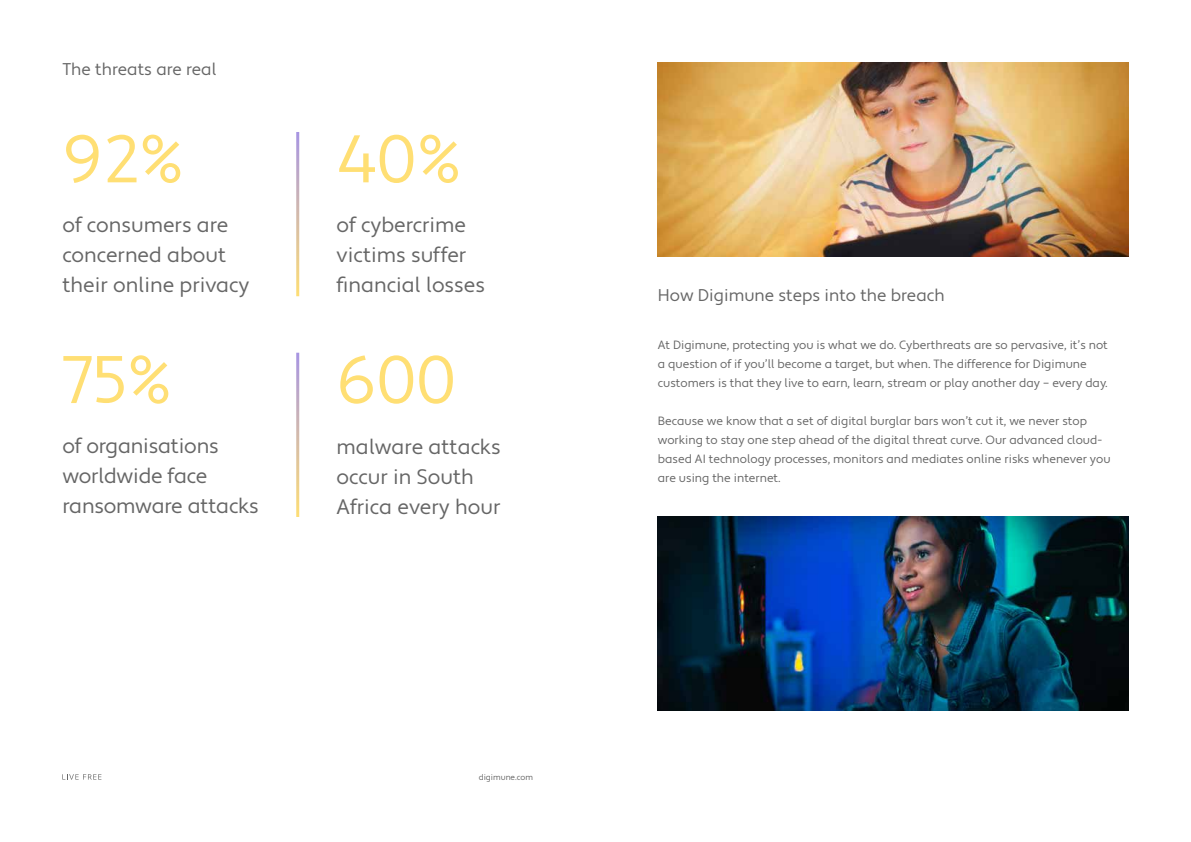
<style>
.page{position:relative;width:1191px;height:842px;background:#fff}
.page>*{position:absolute;margin:0;border:0;box-sizing:border-box;transform-origin:0 0}
.t1{font:67.1px "Apertura";color:#ffdf74}
.t2{font:21px/30px "Apertura";color:#666}
.t3{font:17px "Apertura";color:#666}
.t4{font:12px/19px "Apertura";color:#666}
.t5{font:8.2px "Apertura";color:#666}
</style>
<div class="page">
<img style="left:658px;top:62px;width:470px;height:194px">
<img style="left:658px;top:517px;width:470px;height:194px">
<svg style="left:62px;top:774px;width:39px;height:6px"></svg>
<h3 class="t3" style="left:62px;top:59px;width:156px">The threats are real</h3>
<h1 class="t1" style="left:62px;top:119px;width:123px">92%</h1>
<h2 class="t2" style="left:62px;top:211px;width:188px">of consumers are concerned about their online privacy</h2>
<h1 class="t1" style="left:62px;top:339px;width:111px">75%</h1>
<h2 class="t2" style="left:62px;top:431px;width:198px">of organisations worldwide face ransomware attacks</h2>
<h1 class="t1" style="left:337px;top:119px;width:127px">40%</h1>
<h2 class="t2" style="left:337px;top:211px;width:150px">of cybercrime victims suffer financial losses</h2>
<h1 class="t1" style="left:337px;top:339px;width:121px">600</h1>
<h2 class="t2" style="left:337px;top:432px;width:166px">malware attacks occur in South<br>Africa every hour</h2>
<p class="t5" style="left:479px;top:772px;width:56px">digimune.com</p>
<h3 class="t3" style="left:658px;top:285px;width:288px">How Digimune steps into the breach</h3>
<p class="t4" style="left:658px;top:335px;width:451px">At Digimune, protecting you is what we do. Cyberthreats are so pervasive, it’s not a question of if you’ll become a target, but when. The difference for Digimune customers is that they live to earn, learn, stream or play another day – every day.</p>
<p class="t4" style="left:658px;top:411px;width:454px">Because we know that a set of digital burglar bars won’t cut it, we never stop working to stay one step ahead of the digital threat curve. Our advanced cloud&shy;based AI technology processes, monitors and mediates online risks whenever you are using the internet.</p>
</div>
